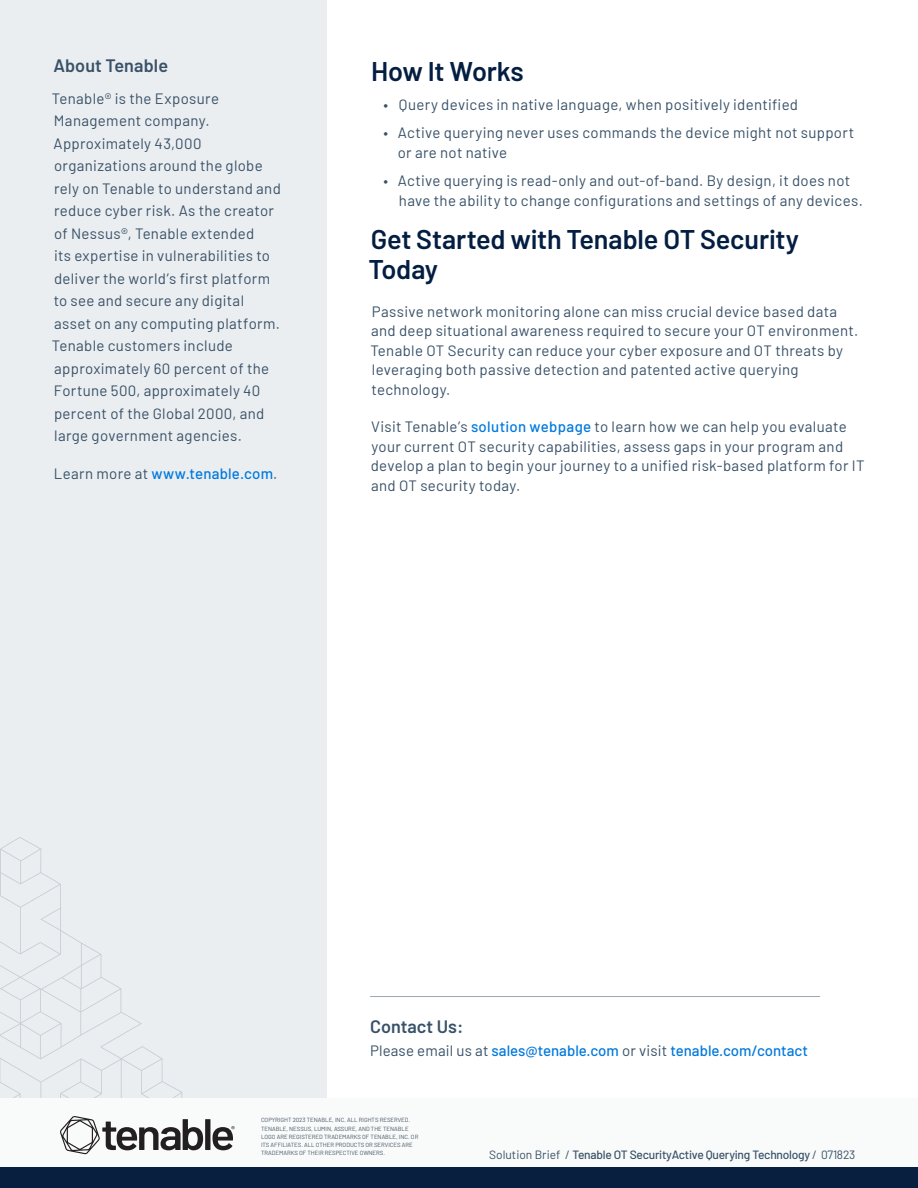
<style>
.page{position:relative;width:918px;height:1188px;background:#fff}
.page>*{position:absolute;margin:0;border:0;box-sizing:border-box;transform-origin:0 0}
.Body_Text{font:600 27px/30px "Barlow";letter-spacing:-.01em;color:#041e42}
.t1{font:600 18px "Barlow";color:#385168}
.Body_Text-2{font:15px/22.5px "Barlow";letter-spacing:.02em;color:#385168}
.CTA_Link_URL{font:500 15px "Barlow";color:#0079dd}
.t2{font:500 12px "Barlow";letter-spacing:-.02em;color:#385168}
.t3{font:6px/8.2px "Barlow";color:#435364}
.s1{font-weight:400;color:#385168}
.s2{font-weight:500;color:#0079dd}
.s3{font-weight:400}
</style>
<div class="page">
<div style="left:0;top:0;width:327px;height:1188px;background:#ebeef0"></div>
<svg style="left:0;top:837px;width:182px;height:261px"></svg>
<div style="left:0;top:1098px;width:918px;height:80px;background:#f9fafa"></div>
<div style="left:0;top:1167px;width:918px;height:21px;background:#091f40"></div>
<svg style="left:60px;top:1116px;width:175px;height:38px"></svg>
<hr style="left:370px;top:996px;width:450px;height:1px;background:#9ca8b4">
<h3 class="t1" style="left:53px;top:52px;width:116px">About Tenable</h3>
<p class="Body_Text-2" style="left:52px;top:86px;width:231px">Tenable® is the Exposure<br>Management company.<br>Approximately 43,000 organizations around the globe rely on Tenable to understand and reduce cyber risk. As the creator of Nessus®, Tenable extended<br>its expertise in vulnerabilities to deliver the world’s first platform to see and secure any digital asset on any computing platform.<br>Tenable customers include approximately 60 percent of the<br>Fortune 500, approximately 40 percent of the Global 2000, and large government agencies.</p>
<p class="CTA_Link_URL" style="left:54px;top:462px;width:225px"><span class="s1">Learn more at</span> www.tenable.com<span class="s1">.</span></p>
<h2 class="Body_Text" style="left:371px;top:54px;width:154px">How It Works</h2>
<p class="Body_Text-2" style="left:384px;top:92px;width:416px">• Query devices in native language, when positively identified</p>
<p class="Body_Text-2" style="left:398px;top:122px;width:458px;line-height:19.5px;text-indent:-14px">• Active querying never uses commands the device might not support or are not native</p>
<p class="Body_Text-2" style="left:399px;top:170px;width:465px;line-height:19.5px;text-indent:-15px">• Active querying is read-only and out-of-band. By design, it does not have the ability to change configurations and settings of any devices.</p>
<p class="Body_Text" style="left:369px;top:222px;width:432px">Get Started with Tenable OT Security<br>Today</p>
<p class="Body_Text-2" style="left:370px;top:300px;width:489px;line-height:19.5px">Passive network monitoring alone can miss crucial device based data and deep situational awareness required to secure your OT environment.<br>Tenable OT Security can reduce your cyber exposure and OT threats by leveraging both passive detection and patented active querying technology.</p>
<p class="Body_Text-2" style="left:371px;top:416px;width:495px;line-height:19.5px">Visit Tenable’s <span class="s2">solution webpage</span> to learn how we can help you evaluate your current OT security capabilities, assess gaps in your program and develop a plan to begin your journey to a unified risk-based platform for IT and OT security today.</p>
<p class="t1" style="left:370px;top:1014px;width:95px">Contact Us:</p>
<p class="CTA_Link_URL" style="left:370px;top:1040px;width:439px"><span class="s1">Please email us at</span> sales@tenable.com <span class="s1">or visit</span> tenable.com/contact</p>
<p class="t3" style="left:261px;top:1116px;width:159px">COPYRIGHT 2023 TENABLE, INC. ALL RIGHTS RESERVED.<br>TENABLE, NESSUS, LUMIN, ASSURE, AND THE TENABLE LOGO ARE REGISTERED TRADEMARKS OF TENABLE, INC. OR ITS AFFILIATES. ALL OTHER PRODUCTS OR SERVICES ARE TRADEMARKS OF THEIR RESPECTIVE OWNERS.</p>
<p class="t2" style="left:489px;top:1146px;width:368px"><span class="s3">Solution Brief /</span> Tenable OT SecurityActive Querying Technology <span class="s3">/ 071823</span></p>
</div>
